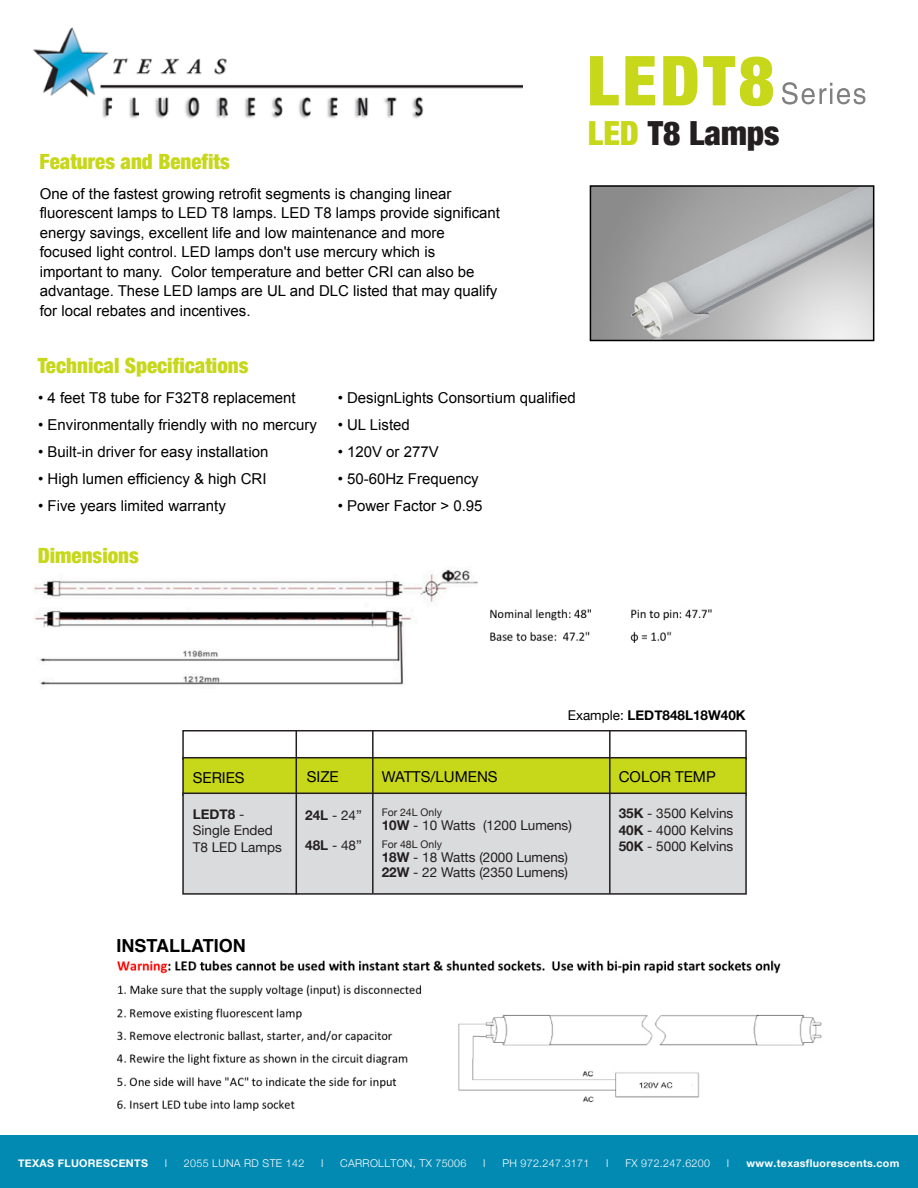
<style>
.page{position:relative;width:918px;height:1188px;background:#fff}
.page>*{position:absolute;margin:0;border:0;box-sizing:border-box;transform-origin:0 0}
.t1{font:900 condensed 69px "Helvetica Neue";letter-spacing:.05em;color:#c7d71a}
.t2{font:900 condensed 33.3px "Helvetica Neue";color:#231f20}
.t3{font:900 condensed 21px "Helvetica Neue";color:#c7d71a}
.t4{font:700 18px "Helvetica";color:#000}
.t5{font:15px/19.5px "Arial";color:#000}
.t6{font:15px "Helvetica Neue";color:#000}
.t7{font:13.5px/16.2px "Helvetica Neue";color:#231f20}
.t8{font:700 13.5px "Helvetica Neue";color:#000}
.t9{font:300 10.65px "Helvetica Neue";letter-spacing:.03em;color:#fff}
.t10{font:700 10.65px "Helvetica Neue";letter-spacing:.03em;color:#fff}
.t11{font:10.5px "Helvetica Neue";color:#231f20}
.s1{color:#c7d71a}
.s2{font-family:"Myriad Pro"}
.s3{font-weight:400}
.s4{font-weight:700}
</style>
<div class="page">
<div style="left:1px;top:1135px;width:917px;height:53px;background:#038ab3"></div>
<img style="left:33px;top:27px;width:489px;height:92px">
<div style="left:182px;top:730px;width:565px;height:30px;background:#fff;border:2px solid #231f20"></div>
<div style="left:182px;top:757px;width:565px;height:39px;background:#c7d71a;border:2px solid #231f20"></div>
<div style="left:182px;top:793px;width:565px;height:102px;background:#dadbdc;border:2px solid #231f20"></div>
<hr style="left:296px;top:731px;width:1px;height:163px;background:#231f20">
<hr style="left:372px;top:730px;width:2px;height:164px;background:#231f20">
<hr style="left:609px;top:730px;width:2px;height:164px;background:#231f20">
<svg style="left:782px;top:82px;width:83px;height:23px"></svg>
<img style="left:593px;top:188px;width:278px;height:150px">
<div style="left:590px;top:185px;width:284px;height:156px;border:2px solid #000"></div>
<img style="left:34px;top:569px;width:678px;height:116px">
<img style="left:117px;top:960px;width:705px;height:151px">
<h1 class="t1" style="left:587px;top:38px;width:189px">LEDT8</h1>
<h3 class="t3" style="left:40px;top:149px;width:192px">Features and Benefits</h3>
<p class="t5" style="left:40px;top:184px;width:462px">One of the fastest growing retrofit segments is changing linear fluorescent lamps to LED T8 lamps. LED T8 lamps provide significant energy savings, excellent life and low maintenance and more focused light control. LED lamps don't use mercury which is important to many. Color temperature and better CRI can also be advantage. These LED lamps are UL and DLC listed that may qualify for local rebates and incentives.</p>
<h2 class="t2" style="left:588px;top:113px;width:193px"><span class="s1">LED</span> T8 Lamps</h2>
<h3 class="t3" style="left:38px;top:353px;width:212px">Technical Specifications</h3>
<p class="t5" style="left:38px;top:388px;width:259px">• 4 feet T8 tube for F32T8 replacement</p>
<p class="t5" style="left:38px;top:415px;width:280px">• Environmentally friendly with no mercury</p>
<p class="t5" style="left:38px;top:442px;width:232px">• Built-in driver for easy installa<span class="s2">ti</span>on</p>
<p class="t5" style="left:38px;top:469px;width:230px">• High lumen efficiency &amp; high CRI</p>
<p class="t5" style="left:38px;top:496px;width:189px">• Five years limited warranty</p>
<h3 class="t3" style="left:38px;top:543px;width:103px">Dimensions</h3>
<p class="t5" style="left:338px;top:388px;width:240px">• DesignLights Consor<span class="s2">ti</span>um qualified</p>
<p class="t5" style="left:338px;top:415px;width:74px">• UL Listed</p>
<p class="t5" style="left:338px;top:442px;width:103px">• 120V or 277V</p>
<p class="t5" style="left:338px;top:469px;width:143px">• 50-60Hz Frequency</p>
<p class="t5" style="left:338px;top:496px;width:146px">• Power Factor &gt; 0.95</p>
<p class="t8" style="left:568px;top:707px;width:179px"><span class="s3">Example:</span> LEDT848L18W40K</p>
<p class="t6" style="left:193px;top:769px;width:53px">SERIES</p>
<p class="t6" style="left:307px;top:768px;width:33px">SIZE</p>
<p class="t6" style="left:382px;top:768px;width:117px">WATTS/LUMENS</p>
<p class="t6" style="left:619px;top:768px;width:98px">COLOR TEMP</p>
<p class="t7" style="left:193px;top:806px;width:91px"><span class="s4">LEDT8</span> -<br>Single Ended<br>T8 LED Lamps</p>
<p class="t7" style="left:305px;top:807px;width:58px"><span class="s4">24L</span> - 24”</p>
<p class="t11" style="left:382px;top:806px;width:62px">For 24L Only</p>
<p class="t11" style="left:382px;top:838px;width:62px">For 48L Only</p>
<p class="t7" style="left:382px;top:817px;width:192px"><span class="s4">10W</span> - 10 Watts (1200 Lumens)</p>
<p class="t7" style="left:619px;top:805px;width:116px;text-align:justify"><span class="s4">35K</span> - 3500 Kelvins <span class="s4">40K</span> - 4000 Kelvins <span class="s4">50K</span> - 5000 Kelvins</p>
<p class="t7" style="left:305px;top:837px;width:58px"><span class="s4">48L</span> - 48”</p>
<p class="t7" style="left:382px;top:850px;width:188px;line-height:15px"><span class="s4">18W</span> - 18 Watts (2000 Lumens)<br><span class="s4">22W</span> - 22 Watts (2350 Lumens)</p>
<p class="t4" style="left:117px;top:931px;width:131px">INSTALLATION</p>
<p class="t10" style="left:18px;top:1156px;width:132px">TEXAS FLUORESCENTS</p>
<p class="t9" style="left:165px;top:1156px;width:4px">I</p>
<p class="t9" style="left:184px;top:1156px;width:122px">2055 LUNA RD STE 142</p>
<p class="t9" style="left:321px;top:1156px;width:4px">I</p>
<p class="t9" style="left:340px;top:1156px;width:128px">CARROLLTON, TX 75006</p>
<p class="t9" style="left:483px;top:1156px;width:4px">I</p>
<p class="t9" style="left:502px;top:1156px;width:89px">PH 972.247.3171</p>
<p class="t9" style="left:606px;top:1156px;width:4px">I</p>
<p class="t9" style="left:625px;top:1156px;width:86px">FX 972.247.6200</p>
<p class="t9" style="left:727px;top:1156px;width:4px">I</p>
<p class="t10" style="left:746px;top:1156px;width:155px">www.texasfluorescents.com</p>
</div>
